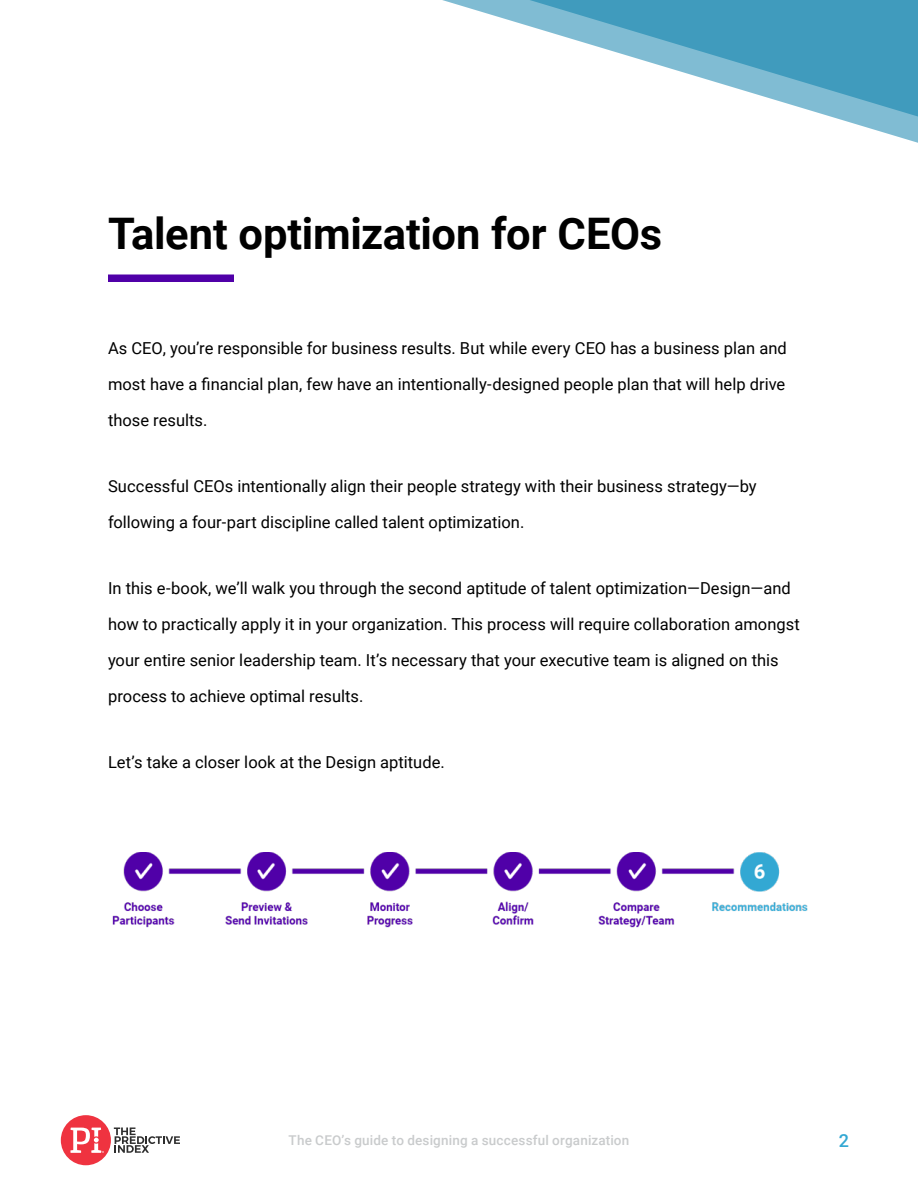
<style>
.page{position:relative;width:918px;height:1188px;background:#fff}
.page>*{position:absolute;margin:0;border:0;box-sizing:border-box;transform-origin:0 0}
.Header_1{font:700 43.5px "Roboto";letter-spacing:-.005em;color:#000}
.t1{font:500 18px "Roboto";color:#33a8d3}
.Body{font:16.5px/36px "Roboto";color:#000}
.t2{font:500 13.5px "Roboto";letter-spacing:.01em;color:#c9cbcc}
</style>
<div class="page">
<div style="left:61px;top:1115px;width:50px;height:50px;background:#ef3340;border-radius:50%"></div>
<svg style="left:114px;top:1128px;width:66px;height:25px"></svg>
<svg style="left:70px;top:1128px;width:34px;height:25px"></svg>
<svg style="left:442px;top:0;width:476px;height:143px"></svg>
<div style="left:108px;top:274px;width:126px;height:8px;background:#5000a8"></div>
<img style="left:112px;top:852px;width:696px;height:76px">
<p class="Header_1" style="left:108px;top:203px;width:556px">Talent optimization for CEOs</p>
<p class="Body" style="left:108px;top:330px;width:680px;text-align:justify">As CEO, you’re responsible for business results. But while every CEO has a business plan and most have a financial plan, few have an intentionally-designed people plan that will help drive those results.</p>
<p class="Body" style="left:108px;top:468px;width:650px">Successful CEOs intentionally align their people strategy with their business strategy—by following a four-part discipline called talent optimization.</p>
<p class="Body" style="left:108px;top:570px;width:693px">In this e-book, we’ll walk you through the second aptitude of talent optimization—Design—and how to practically apply it in your organization. This process will require collaboration amongst your entire senior leadership team. It’s necessary that your executive team is aligned on this process to achieve optimal results.</p>
<p class="Body" style="left:108px;top:744px;width:338px">Let’s take a closer look at the Design aptitude.</p>
<p class="t2" style="left:289px;top:1131px;width:342px">The CEO’s guide to designing a successful organization</p>
<p class="t1" style="left:839px;top:1128px;width:12px">2</p>
</div>
